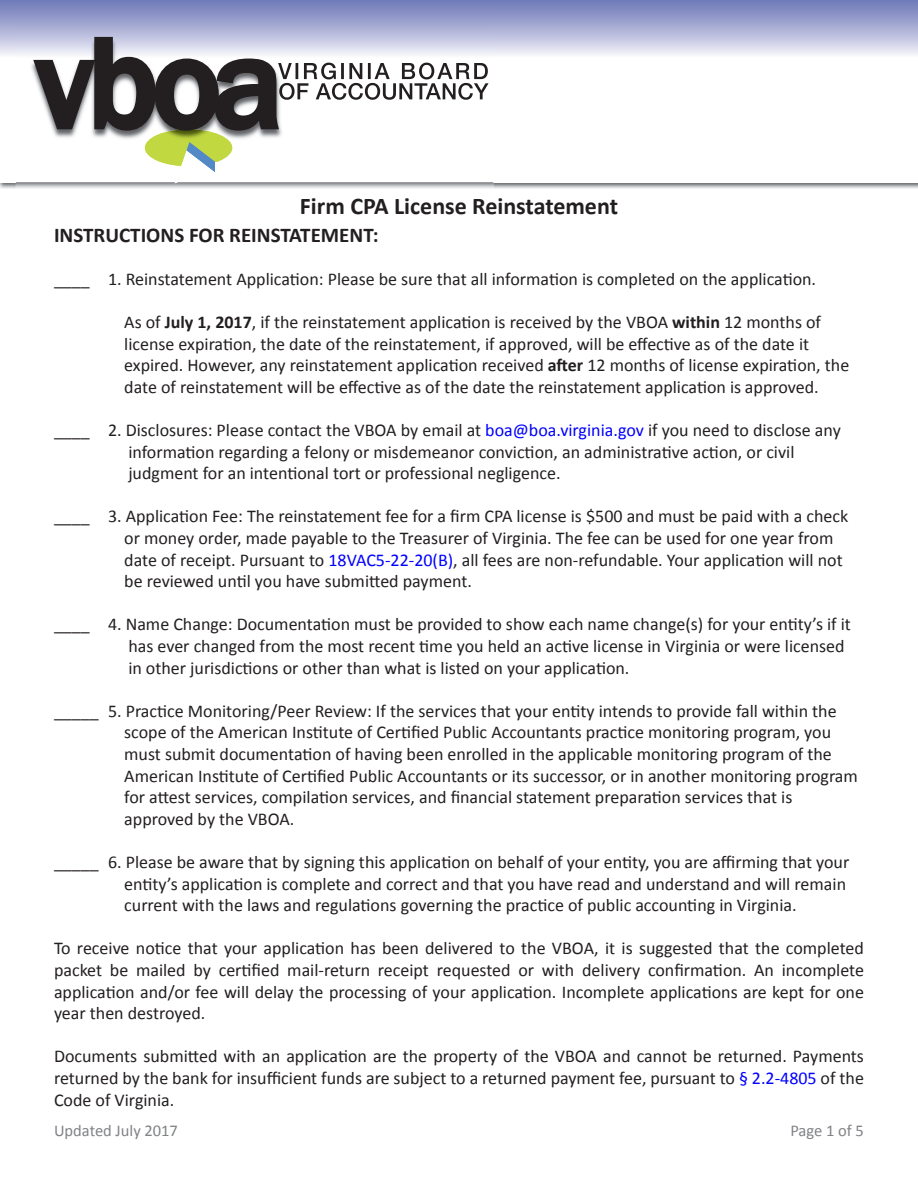
<style>
.page{position:relative;width:918px;height:1188px;background:#fff}
.page>*{position:absolute;margin:0;border:0;box-sizing:border-box;transform-origin:0 0}
.t1{font:500 132.75px "Franklin Gothic";color:#231f20}
.t2{font:700 24px "Calibri";color:#231f20}
.t3{font:700 21px "Calibri";color:#231f20}
.t4{font:18px/21.6px "Calibri";color:#231f20}
.t5{font:16.5px "Calibri";color:#808285}
.s1{font-weight:700}
.s2{color:#00f}
</style>
<div class="page">
<svg style="left:0;top:0;width:918px;height:55px;background:#a3a9d2"></svg>
<img style="left:16px;top:10px;width:477px;height:179px">
<img style="left:281px;top:63px;width:11px;height:16px">
<img style="left:321px;top:63px;width:167px;height:16px">
<img style="left:332px;top:83px;width:141px;height:17px">
<svg style="left:30px;top:35px;width:251px;height:148px"></svg>
<h1 class="t1" style="left:35px;top:1px;width:250px">vboa</h1>
<h2 class="t2" style="left:300px;top:191px;width:320px">Firm CPA License Reinstatement</h2>
<p class="t3" style="left:54px;top:221px;width:326px">INSTRUCTIONS FOR REINSTATEMENT:</p>
<p class="t4" style="left:54px;top:268px;width:764px">____ 1. Reinstatement Application: Please be sure that all information is completed on the application.</p>
<p class="t4" style="left:124px;top:311px;width:698px">As of <span class="s1">July 1, 2017</span>, if the reinstatement application is received by the VBOA <span class="s1">within</span> 12 months of</p>
<p class="t4" style="left:124px;top:333px;width:686px">license expiration, the date of the reinstatement, if approved, will be effective as of the date it</p>
<p class="t4" style="left:124px;top:355px;width:727px">expired. However, any reinstatement application received <span class="s1">after</span> 12 months of license expiration, the</p>
<p class="t4" style="left:124px;top:376px;width:696px">date of reinstatement will be effective as of the date the reinstatement application is approved.</p>
<p class="t4" style="left:54px;top:419px;width:788px">____ 2. Disclosures: Please contact the VBOA by email at <span class="s2">boa@boa.virginia.gov</span> if you need to disclose any</p>
<p class="t4" style="left:128px;top:441px;width:668px">information regarding a felony or misdemeanor conviction, an administrative action, or civil</p>
<p class="t4" style="left:128px;top:463px;width:434px">judgment for an intentional tort or professional negligence.</p>
<p class="t4" style="left:54px;top:506px;width:796px">____ 3. Application Fee: The reinstatement fee for a firm CPA license is $500 and must be paid with a check</p>
<p class="t4" style="left:124px;top:527px;width:720px">or money order, made payable to the Treasurer of Virginia. The fee can be used for one year from date of receipt. Pursuant to <span class="s2">18VAC5-22-20(B)</span>, all fees are non-refundable. Your application will not</p>
<p class="t4" style="left:124px;top:571px;width:349px">be reviewed until you have submitted payment.</p>
<p class="t4" style="left:54px;top:614px;width:798px">____ 4. Name Change: Documentation must be provided to show each name change(s) for your entity’s if it</p>
<p class="t4" style="left:128px;top:635px;width:718px">has ever changed from the most recent time you held an active license in Virginia or were licensed</p>
<p class="t4" style="left:128px;top:657px;width:503px">in other jurisdictions or other than what is listed on your application.</p>
<p class="t4" style="left:54px;top:700px;width:784px">_____ 5. Practice Monitoring/Peer Review: If the services that your entity intends to provide fall within the</p>
<p class="t4" style="left:124px;top:722px;width:709px">scope of the American Institute of Certified Public Accountants practice monitoring program, you must submit documentation of having been enrolled in the applicable monitoring program of the</p>
<p class="t4" style="left:124px;top:765px;width:735px">American Institute of Certified Public Accountants or its successor, or in another monitoring program</p>
<p class="t4" style="left:124px;top:787px;width:670px">for attest services, compilation services, and financial statement preparation services that is</p>
<p class="t4" style="left:124px;top:808px;width:172px">approved by the VBOA.</p>
<p class="t4" style="left:124px;top:851px;width:727px;text-indent:-70px">_____ 6. Please be aware that by signing this application on behalf of your entity, you are affirming that your entity’s application is complete and correct and that you have read and understand and will remain current with the laws and regulations governing the practice of public accounting in Virginia.</p>
<p class="t4" style="left:54px;top:938px;width:812px">To receive notice that your application has been delivered to the VBOA, it is suggested that the completed packet be mailed by certified mail-return receipt requested or with delivery confirmation. An incomplete</p>
<p class="t4" style="left:54px;top:981px;width:812px">application and/or fee will delay the processing of your application. Incomplete applications are kept for one year then destroyed.</p>
<p class="t4" style="left:54px;top:1046px;width:812px">Documents submitted with an application are the property of the VBOA and cannot be returned. Payments</p>
<p class="t4" style="left:54px;top:1067px;width:811px">returned by the bank for insufficient funds are subject to a returned payment fee, pursuant to <span class="s2">§ 2.2-4805</span> of the<br>Code of Virginia.</p>
<p class="t5" style="left:54px;top:1121px;width:126px">Updated July 2017</p>
<p class="t5" style="left:790px;top:1121px;width:75px">Page 1 of 5</p>
</div>
